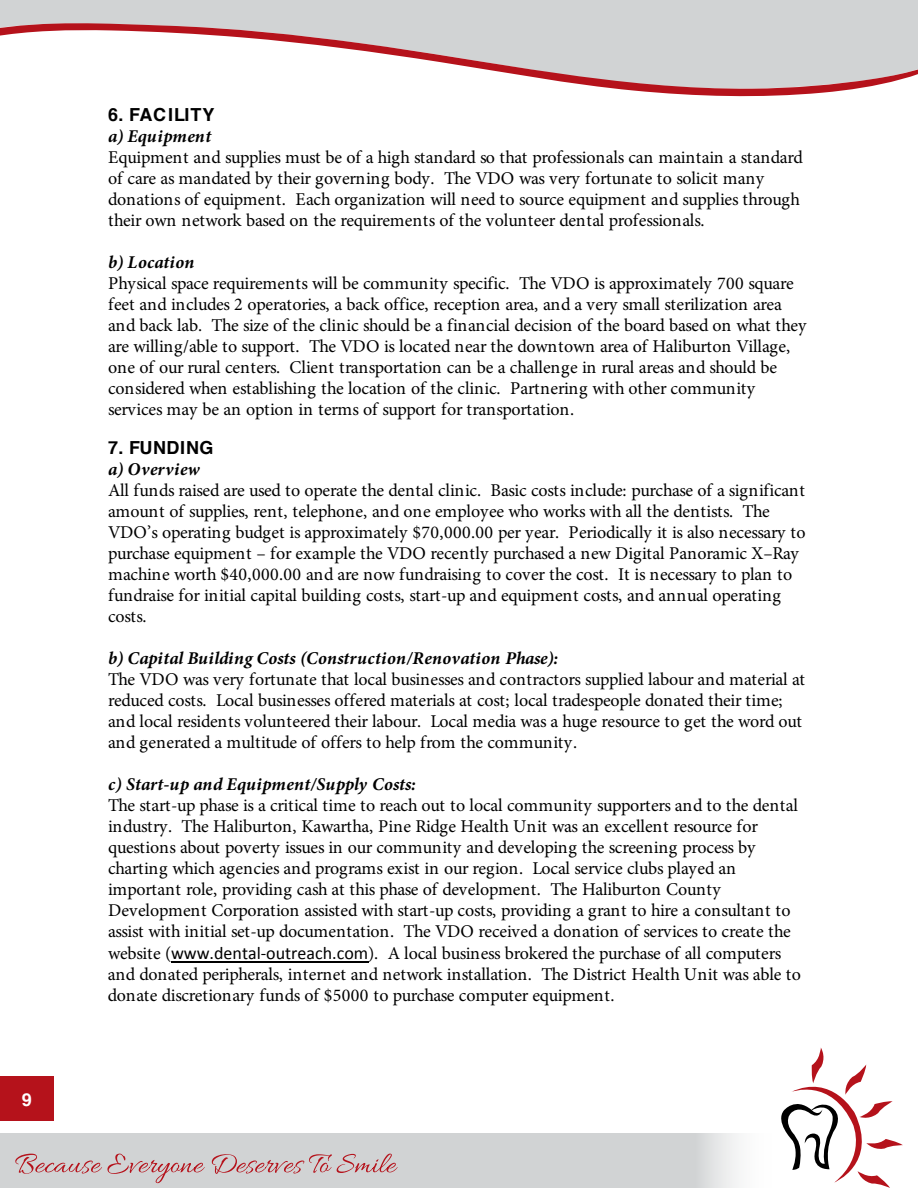
<style>
.page{position:relative;width:918px;height:1188px;background:#fff}
.page>*{position:absolute;margin:0;border:0;box-sizing:border-box;transform-origin:0 0}
.t1{font:18px/21px "Minion Pro";letter-spacing:-.01em;color:#000}
.t2{font:italic 700 18px "Minion Pro";letter-spacing:.015em;color:#000}
.t3{font:700 18px "Helvetica";letter-spacing:.055em;color:#000}
.t4{font:700 18px "Helvetica";letter-spacing:.03em;color:#000}
.t5{font:700 18px "Helvetica";color:#fff}
.s1{font-family:"Calibri"}
</style>
<div class="page">
<div style="left:0;top:1133px;width:777px;height:55px;background:#d1d3d4"></div>
<div style="left:0;top:1077px;width:54px;height:44px;background:#b5121b"></div>
<svg style="left:15px;top:1154px;width:383px;height:29px"></svg>
<svg style="left:775px;top:1048px;width:128px;height:140px"></svg>
<svg style="left:0;top:0;width:918px;height:97px;fill:#d1d3d4"></svg>
<hr style="left:171px;top:962px;width:197px;height:1px;background:#000">
<p class="t5" style="left:22px;top:1089px;width:12px">9</p>
<p class="t3" style="left:108px;top:100px;width:108px">6. FACILITY</p>
<p class="t2" style="left:108px;top:124px;width:105px">a) Equipment</p>
<p class="t1" style="left:108px;top:147px;width:696px">Equipment and supplies must be of a high standard so that professionals can maintain a standard of care as mandated by their governing body. The VDO was very fortunate to solicit many donations of equipment. Each organization will need to source equipment and supplies through their own network based on the requirements of the volunteer dental professionals.</p>
<p class="t2" style="left:108px;top:250px;width:88px">b) Location</p>
<p class="t1" style="left:108px;top:273px;width:700px">Physical space requirements will be community specific. The VDO is approximately 700 square feet and includes 2 operatories, a back office, reception area, and a very small sterilization area and back lab. The size of the clinic should be a financial decision of the board based on what they are willing/able to support. The VDO is located near the downtown area of Haliburton Village, one of our rural centers. Client transportation can be a challenge in rural areas and should be considered when establishing the location of the clinic. Partnering with other community services may be an option in terms of support for transportation.</p>
<p class="t4" style="left:108px;top:433px;width:107px">7. FUNDING</p>
<p class="t2" style="left:108px;top:457px;width:93px">a) Overview</p>
<p class="t1" style="left:108px;top:480px;width:699px">All funds raised are used to operate the dental clinic. Basic costs include: purchase of a significant amount of supplies, rent, telephone, and one employee who works with all the dentists. The VDO’s operating budget is approximately $70,000.00 per year. Periodically it is also necessary to purchase equipment – for example the VDO recently purchased a new Digital Panoramic X–Ray machine worth $40,000.00 and are now fundraising to cover the cost. It is necessary to plan to fundraise for initial capital building costs, start-up and equipment costs, and annual operating costs.</p>
<p class="t2" style="left:108px;top:646px;width:452px">b) Capital Building Costs (Construction/Renovation Phase):</p>
<p class="t1" style="left:108px;top:669px;width:699px">The VDO was very fortunate that local businesses and contractors supplied labour and material at reduced costs. Local businesses offered materials at cost; local tradespeople donated their time; and local residents volunteered their labour. Local media was a huge resource to get the word out and generated a multitude of offers to help from the community.</p>
<p class="t2" style="left:108px;top:772px;width:309px">c) Start-up and Equipment/Supply Costs:</p>
<p class="t1" style="left:108px;top:795px;width:695px">The start-up phase is a critical time to reach out to local community supporters and to the dental industry. The Haliburton, Kawartha, Pine Ridge Health Unit was an excellent resource for questions about poverty issues in our community and developing the screening process by charting which agencies and programs exist in our region. Local service clubs played an important role, providing cash at this phase of development. The Haliburton County Development Corporation assisted with start-up costs, providing a grant to hire a consultant to assist with initial set-up documentation. The VDO received a donation of services to create the website (<span class="s1">www.dental--‐outreach.com</span>). A local business brokered the purchase of all computers and donated peripherals, internet and network installation. The District Health Unit was able to donate discretionary funds of $5000 to purchase computer equipment.</p>
</div>
